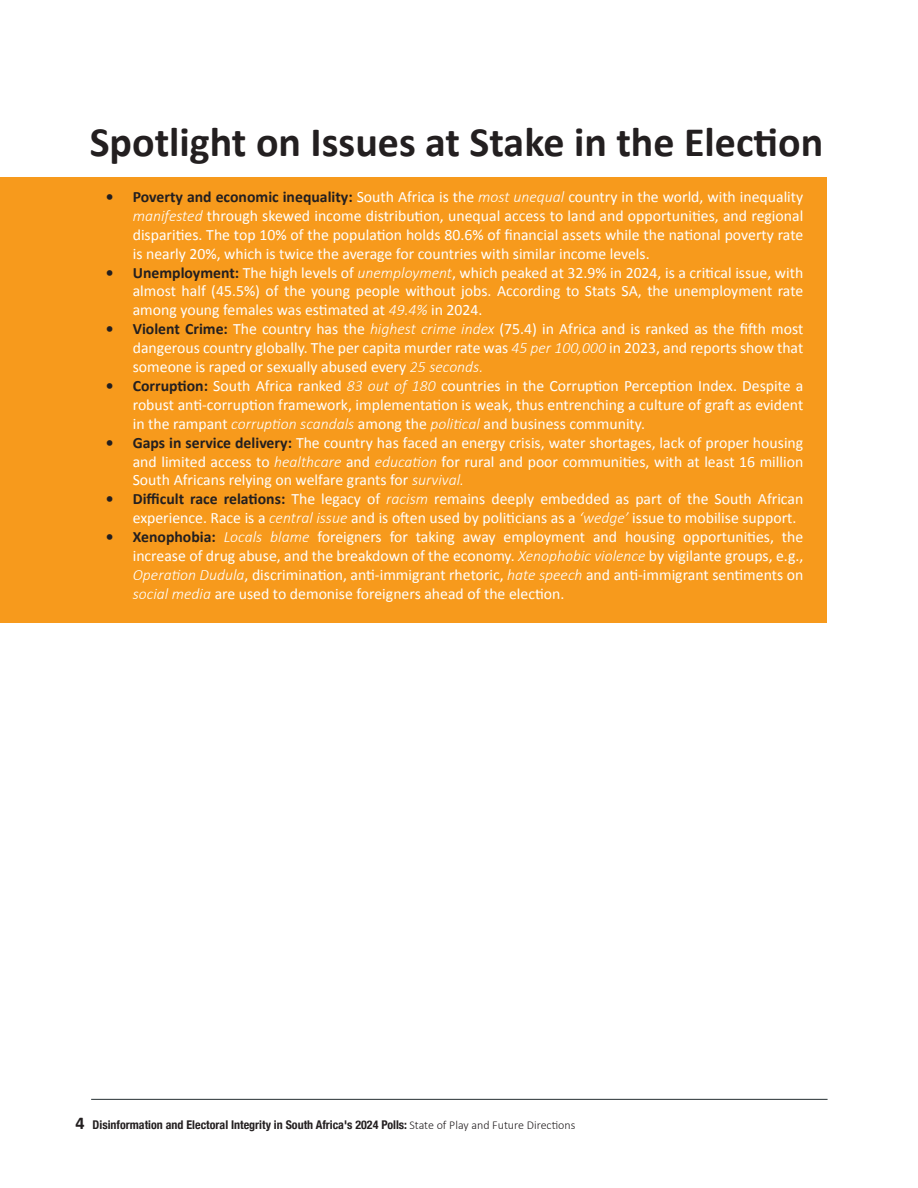
<style>
.page{position:relative;width:918px;height:1188px;background:#fff}
.page>*{position:absolute;margin:0;border:0;box-sizing:border-box;transform-origin:0 0}
.t1{font:700 42px "Calibri";color:#231f20}
.t2{font:15.75px/18.9px "Calibri";color:#fff;text-align:justify}
.t3{font:700 condensed 12px "Helvetica Neue";color:#231f20}
.s1{font-weight:700;color:#231f20}
.s2{font-weight:300;font-style:italic}
.s3{font-family:"Calibri";font-stretch:normal;font-size:18px}
.s4{font-family:"Calibri";font-weight:300;font-stretch:normal}
</style>
<div class="page">
<div style="left:0;top:177px;width:826px;height:446px;background:#f79a1c"></div>
<hr style="left:91px;top:1099px;width:737px;height:1px;background:#3d4649">
<h1 class="t1" style="left:90px;top:113px;width:735px">Spotlight on Issues at Stake in the Election</h1>
<p class="t2" style="left:133px;top:186px;width:672px;text-indent:-27px"><span class="s1">• Poverty and economic inequality:</span> South Africa is the <span class="s2">most unequal</span> country in the world, with inequality <span class="s2">manifested</span> through skewed income distribution, unequal access to land and opportunities, and regional disparities. The top 10% of the population holds 80.6% of financial assets while the national poverty rate is nearly 20%, which is twice the average for countries with similar income levels.</p>
<p class="t2" style="left:133px;top:262px;width:672px;text-indent:-27px"><span class="s1">• Unemployment:</span> The high levels of <span class="s2">unemployment</span>, which peaked at 32.9% in 2024, is a critical issue, with almost half (45.5%) of the young people without jobs. According to Stats SA, the unemployment rate among young females was estimated at <span class="s2">49.4%</span> in 2024.</p>
<p class="t2" style="left:133px;top:319px;width:672px;text-indent:-27px"><span class="s1">• Violent Crime:</span> The country has the <span class="s2">highest crime index</span> (75.4) in Africa and is ranked as the fifth most dangerous country globally. The per capita murder rate was <span class="s2">45 per 100,000</span> in 2023, and reports show that someone is raped or sexually abused every <span class="s2">25 seconds.</span></p>
<p class="t2" style="left:133px;top:375px;width:672px;text-indent:-27px"><span class="s1">• Corruption:</span> South Africa ranked <span class="s2">83 out of 180</span> countries in the Corruption Perception Index. Despite a robust anti-corruption framework, implementation is weak, thus entrenching a culture of graft as evident in the rampant <span class="s2">corruption scandals</span> among the <span class="s2">political</span> and business community.</p>
<p class="t2" style="left:133px;top:432px;width:672px;text-indent:-27px"><span class="s1">• Gaps in service delivery:</span> The country has faced an energy crisis, water shortages, lack of proper housing and limited access to <span class="s2">healthcare</span> and <span class="s2">education</span> for rural and poor communities, with at least 16 million South Africans relying on welfare grants for <span class="s2">survival.</span></p>
<p class="t2" style="left:133px;top:489px;width:672px;text-indent:-27px"><span class="s1">• Difficult race relations:</span> The legacy of <span class="s2">racism</span> remains deeply embedded as part of the South African experience. Race is a <span class="s2">central issue</span> and is often used by politicians as a <span class="s2">‘wedge’</span> issue to mobilise support.</p>
<p class="t2" style="left:133px;top:527px;width:672px;text-indent:-27px"><span class="s1">• Xenophobia:</span> <span class="s2">Locals blame</span> foreigners for taking away employment and housing opportunities, the increase of drug abuse, and the breakdown of the economy. <span class="s2">Xenophobic violence</span> by vigilante groups, e.g., <span class="s2">Operation Dudula</span>, discrimination, anti-immigrant rhetoric, <span class="s2">hate speech</span> and anti-immigrant sentiments on <span class="s2">social media</span> are used to demonise foreigners ahead of the election.</p>
<p class="t3" style="left:75px;top:1115px;width:502px"><span class="s3">4</span> Disinformation and Electoral Integrity in South Africa's 2024 Polls: <span class="s4">State of Play and Future Directions</span></p>
</div>
